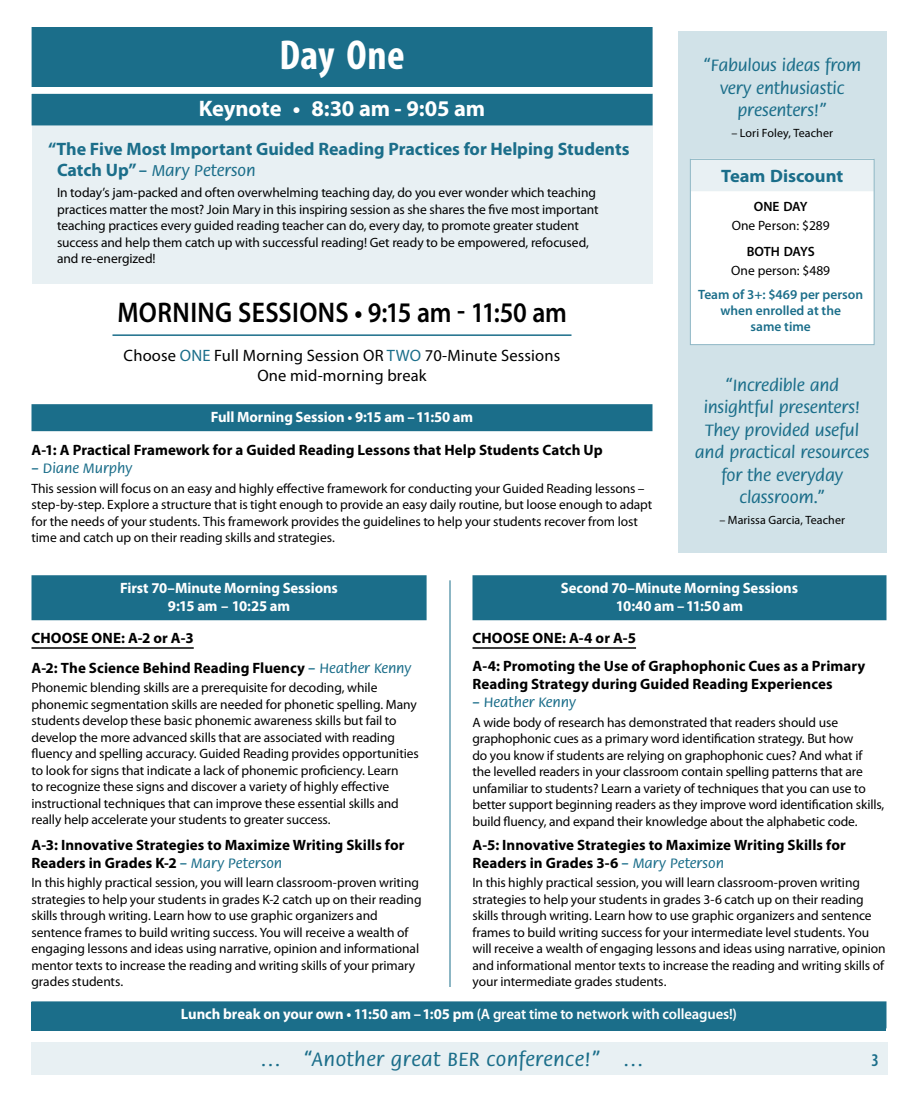
<style>
.page{position:relative;width:918px;height:1107px;background:#fff}
.page>*{position:absolute;margin:0;border:0;box-sizing:border-box;transform-origin:0 0}
.t1{font:700 condensed 42px "Myriad Pro";letter-spacing:.01em;color:#fff}
.t2{font:600 28.5px "Myriad Pro";letter-spacing:.01em;color:#000;scale:.9 1}
.t3{font:700 22.5px "Myriad Pro";letter-spacing:-.005em;color:#fff}
.t4{font:500 21px "Flora Std";letter-spacing:.02em;color:#1b6e8a}
.t5{font:500 18px/22.5px "Flora Std";letter-spacing:-.01em;color:#1b6e8a;text-align:center}
.t6{font:700 18px "Myriad Pro";color:#1b6e8a}
.t7{font:600 condensed 18px "Myriad Pro";color:#1b6e8a}
.t8{font:500 17.25px "Flora Std";letter-spacing:.005em;color:#1b6e8a}
.t9{font:16.5px/19.8px "Myriad Pro";letter-spacing:.01em;color:#000;text-align:center}
.t10{font:700 15px/18px "Myriad Pro";letter-spacing:.005em;color:#000}
.t11{font:700 15px/18px "Myriad Pro";letter-spacing:-.005em;color:#fff;text-align:center}
.t12{font:600 15px "Myriad Pro";letter-spacing:-.01em;color:#fff}
.t13{font:500 15px "Flora Std";color:#1b6e8a}
.t14{font:13.5px/16.5px "Myriad Pro";letter-spacing:-.01em;color:#000}
.t15{font:600 13.5px/16.2px "Myriad Pro";color:#1b6e8a;text-align:center}
.t16{font:600 13.5px "Myriad Pro";letter-spacing:-.02em;color:#000}
.t17{font:12px "Myriad Pro";letter-spacing:.005em;color:#000}
.s1{font-family:"Myriad Pro";font-weight:700;font-size:18px}
.s2{color:#1b6e8a}
.s3{font-family:"Flora Std";font-weight:500;color:#1b6e8a}
.s4{font-weight:700}
</style>
<div class="page">
<div style="left:678px;top:32px;width:208px;height:522px;background:#d1e2e8"></div>
<div style="left:32px;top:1042px;width:856px;height:34px;background:#e8f0f3"></div>
<div style="left:690px;top:159px;width:184px;height:186px;background:#fff"></div>
<div style="left:691px;top:158px;width:183px;height:33px;background:#e8f0f3"></div>
<div style="left:690px;top:159px;width:184px;height:186px;border:1px solid #8db6c4"></div>
<div style="left:32px;top:93px;width:621px;height:191px;background:#e8f0f3"></div>
<div style="left:32px;top:94px;width:621px;height:31px;background:#1b6e8a"></div>
<div style="left:32px;top:404px;width:620px;height:27px;background:#1b6e8a"></div>
<hr style="left:450px;top:580px;width:1px;height:407px;background:#1b6e8a">
<div style="left:32px;top:1002px;width:854px;height:28px;background:#1b6e8a"></div>
<div style="left:32px;top:1001px;width:854px;height:27px;background:#1b6e8a"></div>
<div style="left:32px;top:27px;width:621px;height:60px;background:#1b6e8a"></div>
<hr style="left:112px;top:334px;width:460px;height:2px;background:#1b6e8a">
<div style="left:32px;top:575px;width:395px;height:45px;background:#1b6e8a"></div>
<hr style="left:32px;top:647px;width:162px;height:2px;background:#000">
<div style="left:472px;top:575px;width:414px;height:45px;background:#1b6e8a"></div>
<hr style="left:472px;top:647px;width:164px;height:2px;background:#000">
<h1 class="t1" style="left:279px;top:29px;width:127px">Day One</h1>
<h3 class="t3" style="left:199px;top:94px;width:288px">Keynote • 8:30 am ‑ 9:05 am</h3>
<h3 class="t6" style="left:48px;top:137px;width:583px">“The Five Most Important Guided Reading Practices for Helping Students</h3>
<p class="t8" style="left:57px;top:162px;width:200px"><span class="s1">Catch Up”</span> – Mary Peterson</p>
<p class="t14" style="left:57px;top:184px;width:543px">In today’s jam-packed and often overwhelming teaching day, do you ever wonder which teaching practices matter the most? Join Mary in this inspiring session as she shares the five most important teaching practices every guided reading teacher can do, every day, to promote greater student success and help them catch up with successful reading! Get ready to be empowered, refocused, and re-energized!</p>
<h2 class="t2" style="left:117px;top:294px;width:501px">MORNING SESSIONS • 9:15 am - 11:50 am</h2>
<p class="t9" style="left:124px;top:346px;width:438px">Choose <span class="s2">ONE</span> Full Morning Session OR <span class="s2">TWO</span> 70-Minute Sessions<br>One mid-morning break</p>
<p class="t11" style="left:211px;top:408px;width:264px">Full Morning Session • 9:15 am –11:50 am</p>
<p class="t10" style="left:32px;top:441px;width:573px">A‑1: A Practical Framework for a Guided Reading Lessons that Help Students Catch Up</p>
<p class="t13" style="left:32px;top:461px;width:102px">– Diane Murphy</p>
<p class="t14" style="left:32px;top:480px;width:622px">This session will focus on an easy and highly effective framework for conducting your Guided Reading lessons – step-by-step. Explore a structure that is tight enough to provide an easy daily routine, but loose enough to adapt for the needs of your students. This framework provides the guidelines to help your students recover from lost time and catch up on their reading skills and strategies.</p>
<h3 class="t5" style="left:703px;top:55px;width:159px">“Fabulous ideas from very enthusiastic presenters!”</h3>
<p class="t17" style="left:731px;top:125px;width:103px">– Lori Foley, Teacher</p>
<h3 class="t6" style="left:721px;top:164px;width:123px">Team Discount</h3>
<p class="t16" style="left:754px;top:198px;width:55px">ONE DAY</p>
<p class="t14" style="left:732px;top:217px;width:100px">One Person: $289</p>
<p class="t16" style="left:747px;top:243px;width:70px">BOTH DAYS</p>
<p class="t14" style="left:731px;top:262px;width:100px">One person: $489</p>
<p class="t15" style="left:698px;top:286px;width:166px">Team of 3+: $469 per person when enrolled at the<br>same time</p>
<h3 class="t5" style="left:695px;top:374px;width:176px">“Incredible and insightful presenters!<br>They provided useful and practical resources for the everyday classroom.”</h3>
<p class="t17" style="left:719px;top:512px;width:127px">– Marissa Garcia, Teacher</p>
<p class="t11" style="left:120px;top:579px;width:219px">First 70–Minute Morning Sessions<br>9:15 am – 10:25 am</p>
<p class="t10" style="left:32px;top:622px;width:381px;line-height:30px">CHOOSE ONE: A‑2 or A‑3<br>A‑2: The Science Behind Reading Fluency <span class="s3">– Heather Kenny</span></p>
<p class="t14" style="left:32px;top:679px;width:389px">Phonemic blending skills are a prerequisite for decoding, while phonemic segmentation skills are needed for phonetic spelling. Many students develop these basic phonemic awareness skills but fail to develop the more advanced skills that are associated with reading fluency and spelling accuracy. Guided Reading provides opportunities to look for signs that indicate a lack of phonemic proficiency. Learn<br>to recognize these signs and discover a variety of highly effective instructional techniques that can improve these essential skills and really help accelerate your students to greater success.</p>
<p class="t10" style="left:32px;top:835px;width:375px">A‑3: Innovative Strategies to Maximize Writing Skills for<br>Readers in Grades K-2 <span class="s3">– Mary Peterson</span></p>
<p class="t14" style="left:32px;top:874px;width:392px">In this highly practical session, you will learn classroom-proven writing strategies to help your students in grades K-2 catch up on their reading skills through writing. Learn how to use graphic organizers and sentence frames to build writing success. You will receive a wealth of engaging lessons and ideas using narrative, opinion and informational mentor texts to increase the reading and writing skills of your primary grades students.</p>
<p class="t11" style="left:561px;top:579px;width:239px">Second 70–Minute Morning Sessions<br>10:40 am –11:50 am</p>
<p class="t10" style="left:472px;top:623px;width:394px;line-height:28.5px">CHOOSE ONE: A‑4 or A‑5<br>A‑4: Promoting the Use of Graphophonic Cues as a Primary</p>
<p class="t10" style="left:472px;top:675px;width:362px">Reading Strategy during Guided Reading Experiences</p>
<p class="t13" style="left:472px;top:695px;width:105px">– Heather Kenny</p>
<p class="t14" style="left:472px;top:714px;width:413px">A wide body of research has demonstrated that readers should use graphophonic cues as a primary word identification strategy. But how<br>do you know if students are relying on graphophonic cues? And what if<br>the levelled readers in your classroom contain spelling patterns that are unfamiliar to students? Learn a variety of techniques that you can use to better support beginning readers as they improve word identification skills, build fluency, and expand their knowledge about the alphabetic code.</p>
<p class="t10" style="left:472px;top:835px;width:375px">A‑5: Innovative Strategies to Maximize Writing Skills for<br>Readers in Grades 3-6 <span class="s3">– Mary Peterson</span></p>
<p class="t14" style="left:472px;top:874px;width:415px">In this highly practical session, you will learn classroom-proven writing strategies to help your students in grades 3-6 catch up on their reading skills through writing. Learn how to use graphic organizers and sentence frames to build writing success for your intermediate level students. You will receive a wealth of engaging lessons and ideas using narrative, opinion and informational mentor texts to increase the reading and writing skills of your intermediate grades students.</p>
<p class="t12" style="left:181px;top:1005px;width:558px"><span class="s4">Lunch break on your own • 11:50 am –1:05 pm</span> (A great time to network with colleagues!)</p>
<h3 class="t4" style="left:260px;top:1048px;width:385px">… “Another great BER conference!” …</h3>
<h3 class="t7" style="left:872px;top:1049px;width:9px">3</h3>
</div>
